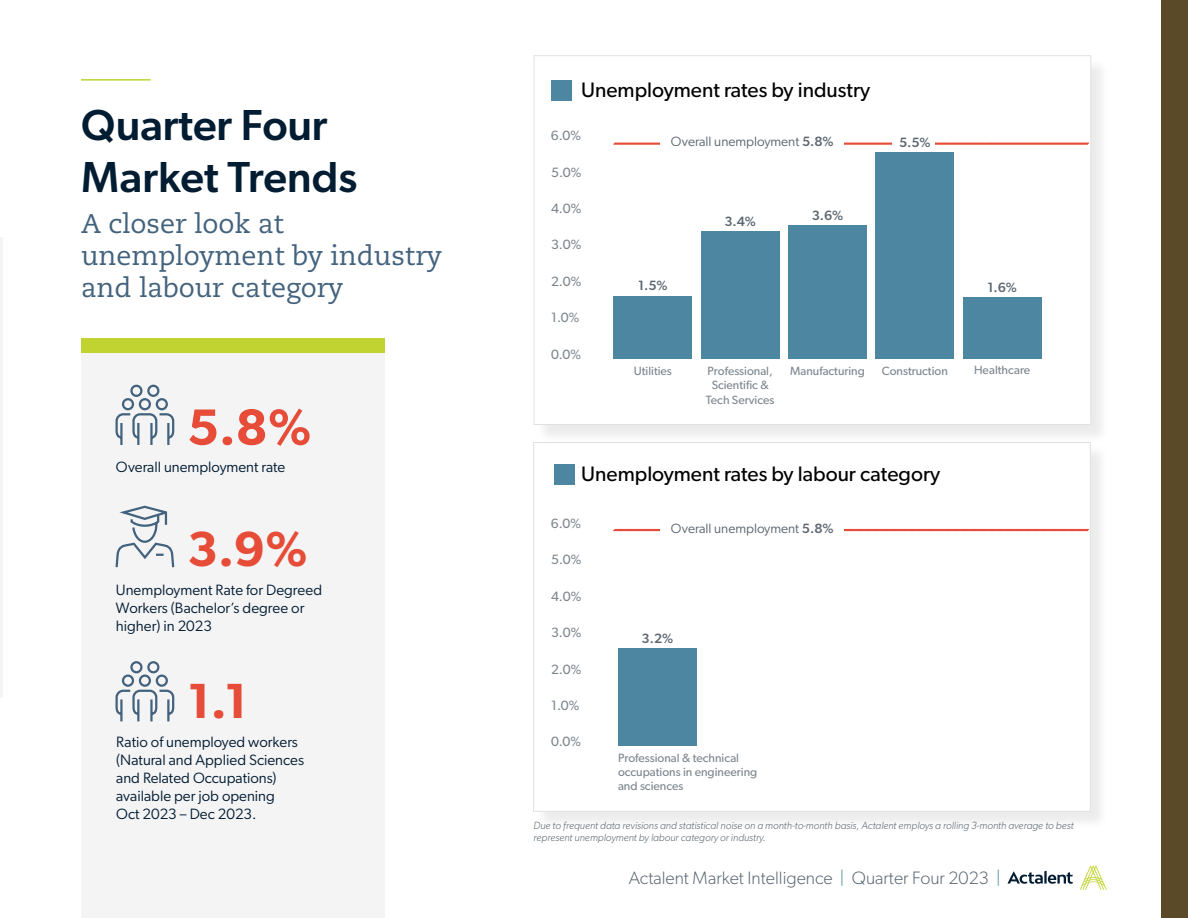
<style>
.page{position:relative;width:1188px;height:918px;background:#fff}
.page>*{position:absolute;margin:0;border:0;box-sizing:border-box;transform-origin:0 0}
.t1{font:600 51px "Gibson";color:#e64c38}
.t2{font:600 49.5px "Gibson";color:#e64c38}
.t3{font:500 43.5px/52.2px "Gibson";color:#021c32}
.t4{font:27px/32.4px "Caecilia LT Pro 55 Roman";color:#43627d}
.t5{font:21px "Gibson";color:#000}
.t6{font:300 18px "Gibson";color:#5b6771}
.t7{font:15px/18px "Gibson";color:#021c32}
.t8{font:13.5px "Gibson";color:#7d858e}
.t9{font:13.5px "Gibson";color:#5c6771}
.t10{font:500 13.5px "Gibson";color:#5c6771}
.t11{font:12px/14.4px "Gibson";color:#7d858e;text-align:center}
.t12{font:italic 300 10.5px/12.6px "Gibson";color:#5c6771}
.s1{font-weight:500}
.s2{color:#4d86a0}
</style>
<div class="page">
<svg style="left:1008px;top:871px;width:65px;height:13px"></svg>
<svg style="left:1080px;top:865px;width:27px;height:25px"></svg>
<hr style="left:0;top:237px;width:2px;height:461px;background:#f4f4f5">
<div style="left:81px;top:340px;width:303px;height:578px;background:#f4f4f5"></div>
<div style="left:536px;top:57px;width:574px;height:387px;background:#000;opacity:.08"></div>
<div style="left:534px;top:56px;width:557px;height:369px;background:#fff;border:1px solid #dee1e3"></div>
<svg style="left:115px;top:384px;width:60px;height:61px"></svg>
<svg style="left:115px;top:505px;width:60px;height:63px"></svg>
<hr style="left:81px;top:79px;width:70px;height:2px;background:#c0d330">
<div style="left:1161px;top:0;width:27px;height:918px;background:#5b4a27"></div>
<div style="left:551px;top:80px;width:20px;height:20px;background:#4d86a0"></div>
<div style="left:535px;top:444px;width:575px;height:386px;background:#000;opacity:.08"></div>
<div style="left:533px;top:442px;width:557px;height:370px;background:#fff;border:1px solid #dee1e3"></div>
<div style="left:618px;top:648px;width:78px;height:98px;background:#4d86a0"></div>
<div style="left:554px;top:464px;width:21px;height:20px;background:#4d86a0"></div>
<div style="left:701px;top:232px;width:78px;height:127px;background:#4d86a0"></div>
<div style="left:614px;top:297px;width:78px;height:62px;background:#4d86a0"></div>
<div style="left:876px;top:153px;width:78px;height:206px;background:#4d86a0"></div>
<div style="left:788px;top:226px;width:79px;height:133px;background:#4d86a0"></div>
<svg style="left:613px;top:142px;width:477px;height:3px"></svg>
<div style="left:660px;top:135px;width:184px;height:15px;background:#fff"></div>
<div style="left:893px;top:135px;width:42px;height:16px;background:#fff"></div>
<svg style="left:613px;top:528px;width:476px;height:4px"></svg>
<div style="left:660px;top:522px;width:184px;height:14px;background:#fff"></div>
<div style="left:81px;top:338px;width:303px;height:14px;background:#c0d330"></div>
<svg style="left:115px;top:661px;width:60px;height:61px"></svg>
<div style="left:963px;top:297px;width:78px;height:62px;background:#4d86a0"></div>
<h3 class="t3" style="left:81px;top:98px;width:278px">Quarter Four<br>Market Trends</h3>
<h3 class="t4" style="left:81px;top:207px;width:363px">A closer look at unemployment by industry and labour category</h3>
<h1 class="t1" style="left:187px;top:397px;width:126px">5.8%</h1>
<p class="t7" style="left:116px;top:458px;width:171px">Overall unemployment rate</p>
<h2 class="t2" style="left:187px;top:519px;width:122px">3.9%</h2>
<p class="t7" style="left:116px;top:580px;width:208px">Unemployment Rate for Degreed<br>Workers (Bachelor’s degree or higher) in 2023</p>
<h2 class="t2" style="left:188px;top:671px;width:61px">1.1</h2>
<p class="t7" style="left:116px;top:733px;width:189px">Ratio of unemployed workers (Natural and Applied Sciences and Related Occupations) available per job opening<br>Oct 2023 – Dec 2023.</p>
<h3 class="t5" style="left:581px;top:77px;width:291px">Unemployment rates by industry</h3>
<p class="t8" style="left:551px;top:128px;width:32px">6.0%</p>
<p class="t8" style="left:551px;top:164px;width:32px">5.0%</p>
<p class="t8" style="left:551px;top:200px;width:32px">4.0%</p>
<p class="t8" style="left:551px;top:237px;width:32px">3.0%</p>
<p class="t8" style="left:551px;top:273px;width:32px">2.0%</p>
<p class="t8" style="left:551px;top:310px;width:30px">1.0%</p>
<p class="t8" style="left:551px;top:346px;width:31px">0.0%</p>
<p class="t9" style="left:671px;top:133px;width:164px">Overall unemployment <span class="s1">5.8%</span></p>
<p class="t10" style="left:638px;top:277px;width:31px">1.5%</p>
<p class="t10" style="left:724px;top:213px;width:33px">3.4%</p>
<p class="t10" style="left:812px;top:207px;width:33px">3.6%</p>
<p class="t10" style="left:899px;top:134px;width:33px">5.5%</p>
<p class="t11" style="left:634px;top:363px;width:40px">Utilities</p>
<p class="t11" style="left:706px;top:363px;width:70px">Professional,<br>Scientific &amp;<br>Tech Services</p>
<p class="t11" style="left:790px;top:363px;width:76px">Manufacturing</p>
<p class="t11" style="left:882px;top:363px;width:68px">Construction</p>
<h3 class="t5" style="left:581px;top:461px;width:360px">Unemployment rates by labour category</h3>
<p class="t8" style="left:551px;top:515px;width:32px">6.0%</p>
<p class="t8" style="left:551px;top:552px;width:32px">5.0%</p>
<p class="t8" style="left:551px;top:588px;width:32px">4.0%</p>
<p class="t8" style="left:551px;top:624px;width:32px">3.0%</p>
<p class="t8" style="left:551px;top:661px;width:32px">2.0%</p>
<p class="t8" style="left:551px;top:697px;width:30px">1.0%</p>
<p class="t8" style="left:551px;top:734px;width:31px">0.0%</p>
<p class="t9" style="left:671px;top:520px;width:164px">Overall unemployment <span class="s1">5.8%</span></p>
<p class="t10" style="left:642px;top:630px;width:33px">3.2%</p>
<p class="t11" style="left:618px;top:750px;width:141px;text-align:left">Professional &amp; technical occupations in engineering and sciences</p>
<p class="t10" style="left:987px;top:279px;width:31px">1.6%</p>
<p class="t11" style="left:974px;top:363px;width:58px">Healthcare</p>
<p class="t12" style="left:533px;top:818px;width:542px">Due to frequent data revisions and statistical noise on a month-to-month basis, Actalent employs a rolling 3-month average to best represent unemployment by labour category or industry.</p>
<p class="t6" style="left:629px;top:867px;width:373px">Actalent Market Intelligence <span class="s2">|</span> Quarter Four 2023 <span class="s2">|</span></p>
</div>
